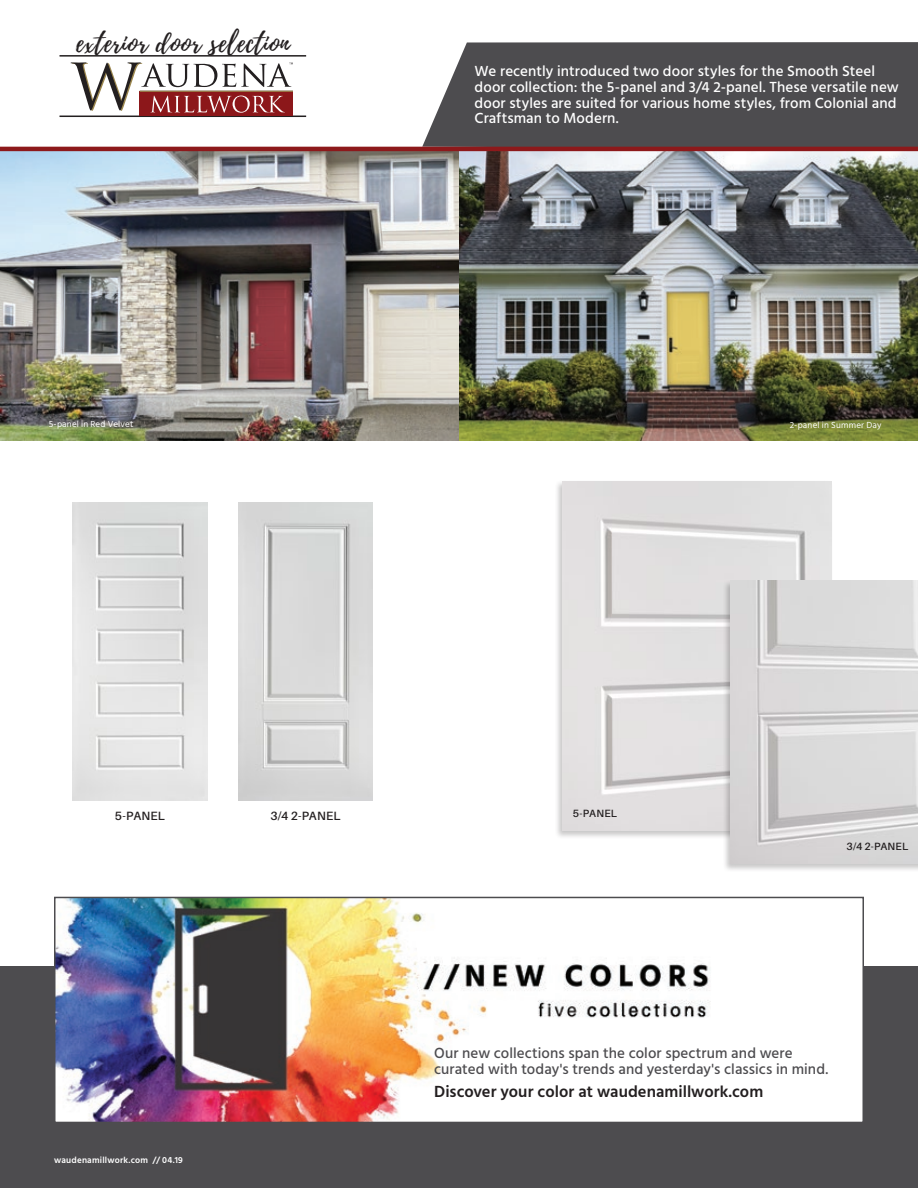
<style>
.page{position:relative;width:918px;height:1188px;background:#fff}
.page>*{position:absolute;margin:0;border:0;box-sizing:border-box;transform-origin:0 0}
.t1{font:26.55px "Playlist Script";letter-spacing:.02em;color:#231f20}
.Website_address{font:600 16.5px "Hind";color:#231f20}
.Website_address-2{font:500 15px/15.8px "Hind";letter-spacing:.005em;color:#fff}
.Website_address-3{font:500 15px/15.8px "Hind";letter-spacing:.005em;color:#4d4c4f}
.Panel_Style{font:600 12px "Aileron";letter-spacing:.02em;color:#231f20}
.Panel_Style-2{font:600 10.5px "Aileron";letter-spacing:.025em;color:#231f20}
.Website_address-4{font:9px "Hind";letter-spacing:.02em;color:#fff}
.Website_address-5{font:600 9px "Hind";letter-spacing:.025em;color:#fff}
</style>
<div class="page">
<img style="left:0;top:151px;width:918px;height:290px">
<div style="left:422px;top:42px;width:496px;height:105px;background:#4d4c4f"></div>
<hr style="left:60px;top:55px;width:246px;height:2px;background:#231f20">
<hr style="left:60px;top:116px;width:246px;height:1px;background:#231f20">
<div style="left:140px;top:91px;width:153px;height:25px;background:#8c171a"></div>
<svg style="left:71px;top:62px;width:222px;height:51px"></svg>
<hr style="left:0;top:147px;width:918px;height:4px;background:#8d191b">
<img style="left:73px;top:503px;width:134px;height:297px">
<img style="left:238px;top:503px;width:135px;height:297px">
<div style="left:554px;top:480px;width:280px;height:359px;background:#231f20;opacity:.25"></div>
<img style="left:562px;top:481px;width:270px;height:349px">
<div style="left:722px;top:579px;width:196px;height:294px;background:#231f20;opacity:.25"></div>
<img style="left:731px;top:581px;width:187px;height:283px">
<div style="left:0;top:967px;width:918px;height:221px;background:#4d4c4f"></div>
<div style="left:55px;top:897px;width:808px;height:225px;background:#fff"></div>
<img style="left:57px;top:900px;width:654px;height:220px">
<div style="left:54px;top:897px;width:810px;height:226px;border:2px solid #4d4c4f"></div>
<div style="left:464px;top:1048px;width:84px;height:57px;background:#fff"></div>
<p class="t1" style="left:76px;top:24px;width:215px">exterior door selection</p>
<p class="Website_address-4" style="left:49px;top:418px;width:86px">5-panel in Red Velvet</p>
<p class="Website_address-2" style="left:475px;top:64px;width:426px">We recently introduced two door styles for the Smooth Steel door collection: the 5-panel and 3/4 2-panel. These versatile new door styles are suited for various home styles, from Colonial and Craftsman to Modern.</p>
<p class="Website_address-4" style="left:790px;top:419px;width:93px">2-panel in Summer Day</p>
<p class="Panel_Style" style="left:115px;top:809px;width:52px">5-PANEL</p>
<p class="Panel_Style" style="left:271px;top:809px;width:71px">3/4 2-PANEL</p>
<p class="Panel_Style-2" style="left:573px;top:807px;width:46px">5-PANEL</p>
<p class="Panel_Style-2" style="left:847px;top:840px;width:63px">3/4 2-PANEL</p>
<p class="Website_address-5" style="left:54px;top:1154px;width:130px">waudenamillwork.com // 04.19</p>
<p class="Website_address-3" style="left:434px;top:1046px;width:396px">Our new collections span the color spectrum and were curated with today's trends and yesterday's classics in mind.</p>
<p class="Website_address" style="left:434px;top:1080px;width:331px">Discover your color at waudenamillwork.com</p>
</div>
